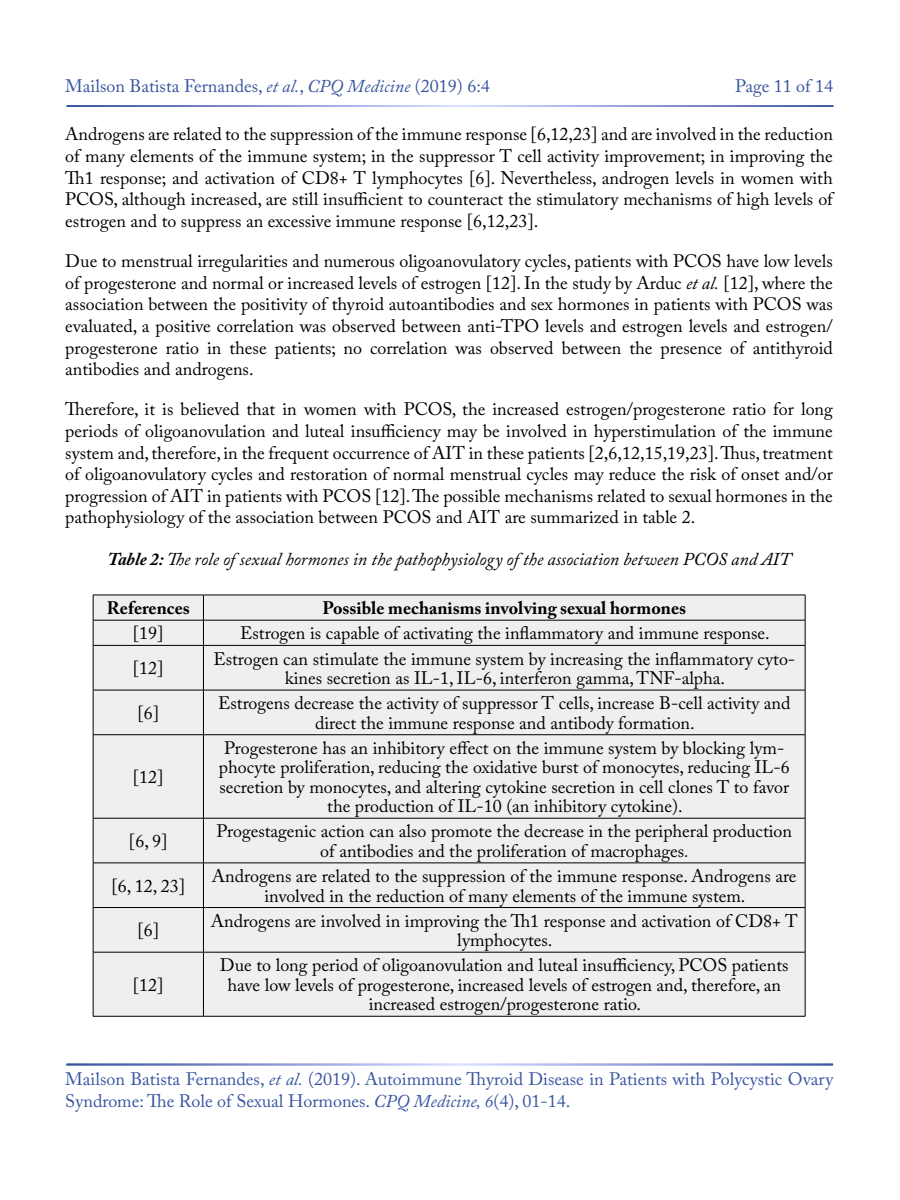
<style>
.page{position:relative;width:900px;height:1200px;background:#fff}
.page>*{position:absolute;margin:0;border:0;box-sizing:border-box;transform-origin:0 0}
.t1{font:18px/21.6px "Adobe Caslon Pro";color:#000;text-align:center}
.t2{font:18px/21.6px "Adobe Caslon Pro";color:#3955a0}
.t3{font:italic 18px "Adobe Caslon Pro";color:#000}
.t4{font:700 18px "Adobe Caslon Pro";color:#000}
.s1{font-style:italic}
.s2{font-weight:700}
.s3{font-family:"Calibri";font-size:16.5px}
</style>
<div class="page">
<div style="left:94px;top:596px;width:711px;height:420px;background:#efeff0"></div>
<hr style="left:93px;top:595px;width:110px;height:1px;background:#000">
<hr style="left:203px;top:595px;width:602px;height:1px;background:#000">
<hr style="left:93px;top:620px;width:110px;height:1px;background:#000">
<svg style="left:93px;top:595px;width:1px;height:50px"></svg>
<hr style="left:203px;top:620px;width:602px;height:1px;background:#000">
<svg style="left:203px;top:595px;width:1px;height:50px"></svg>
<svg style="left:805px;top:595px;width:1px;height:50px"></svg>
<hr style="left:93px;top:645px;width:110px;height:1px;background:#000">
<hr style="left:93px;top:646px;width:1px;height:44px;background:#000">
<hr style="left:203px;top:645px;width:602px;height:1px;background:#000">
<hr style="left:203px;top:646px;width:1px;height:44px;background:#000">
<hr style="left:805px;top:646px;width:1px;height:44px;background:#000">
<hr style="left:93px;top:690px;width:110px;height:1px;background:#000">
<hr style="left:93px;top:690px;width:1px;height:45px;background:#000">
<hr style="left:203px;top:690px;width:602px;height:1px;background:#000">
<hr style="left:203px;top:690px;width:1px;height:45px;background:#000">
<hr style="left:805px;top:690px;width:1px;height:45px;background:#000">
<hr style="left:93px;top:734px;width:110px;height:1px;background:#000">
<hr style="left:93px;top:735px;width:1px;height:83px;background:#000">
<hr style="left:203px;top:734px;width:602px;height:1px;background:#000">
<hr style="left:203px;top:735px;width:1px;height:83px;background:#000">
<hr style="left:805px;top:735px;width:1px;height:83px;background:#000">
<hr style="left:93px;top:818px;width:110px;height:1px;background:#000">
<hr style="left:93px;top:818px;width:1px;height:45px;background:#000">
<hr style="left:203px;top:818px;width:602px;height:1px;background:#000">
<hr style="left:203px;top:818px;width:1px;height:45px;background:#000">
<hr style="left:805px;top:818px;width:1px;height:45px;background:#000">
<hr style="left:93px;top:863px;width:110px;height:1px;background:#000">
<hr style="left:93px;top:863px;width:1px;height:44px;background:#000">
<hr style="left:203px;top:863px;width:602px;height:1px;background:#000">
<hr style="left:203px;top:863px;width:1px;height:44px;background:#000">
<hr style="left:805px;top:863px;width:1px;height:44px;background:#000">
<hr style="left:93px;top:907px;width:110px;height:1px;background:#000">
<hr style="left:93px;top:908px;width:1px;height:44px;background:#000">
<hr style="left:203px;top:907px;width:602px;height:1px;background:#000">
<hr style="left:203px;top:908px;width:1px;height:44px;background:#000">
<hr style="left:805px;top:908px;width:1px;height:44px;background:#000">
<hr style="left:93px;top:952px;width:110px;height:1px;background:#000">
<hr style="left:93px;top:952px;width:1px;height:64px;background:#000">
<hr style="left:203px;top:952px;width:602px;height:1px;background:#000">
<hr style="left:203px;top:952px;width:1px;height:64px;background:#000">
<hr style="left:805px;top:952px;width:1px;height:64px;background:#000">
<hr style="left:93px;top:1016px;width:110px;height:1px;background:#000">
<hr style="left:203px;top:1016px;width:602px;height:1px;background:#000">
<p class="t2" style="left:65px;top:75px;width:426px">Mailson Batista Fernandes, <span class="s1">et al.</span>, <span class="s1">CPQ Medicine</span> (2019) 6:4</p>
<p class="t2" style="left:735px;top:75px;width:100px">Page 11 of 14</p>
<p class="t1" style="left:65px;top:123px;width:769px;text-align:justify">Androgens are related to the suppression of the immune response [6,12,23] and are involved in the reduction of many elements of the immune system; in the suppressor T cell activity improvement; in improving the Th1 response; and activation of CD8+ T lymphocytes [6]. Nevertheless, androgen levels in women with PCOS, although increased, are still insufficient to counteract the stimulatory mechanisms of high levels of estrogen and to suppress an excessive immune response [6,12,23].</p>
<p class="t1" style="left:65px;top:250px;width:769px;text-align:justify">Due to menstrual irregularities and numerous oligoanovulatory cycles, patients with PCOS have low levels of progesterone and normal or increased levels of estrogen [12]. In the study by Arduc <span class="s1">et al.</span> [12], where the association between the positivity of thyroid autoantibodies and sex hormones in patients with PCOS was evaluated, a positive correlation was observed between anti-TPO levels and estrogen levels and estrogen/ progesterone ratio in these patients; no correlation was observed between the presence of antithyroid antibodies and androgens.</p>
<p class="t1" style="left:65px;top:398px;width:769px;text-align:justify">Therefore, it is believed that in women with PCOS, the increased estrogen/progesterone ratio for long periods of oligoanovulation and luteal insufficiency may be involved in hyperstimulation of the immune system and, therefore, in the frequent occurrence of AIT in these patients [2,6,12,15,19,23]. Thus, treatment of oligoanovulatory cycles and restoration of normal menstrual cycles may reduce the risk of onset and/or progression of AIT in patients with PCOS [12]. The possible mechanisms related to sexual hormones in the pathophysiology of the association between PCOS and AIT are summarized in table 2.</p>
<p class="t3" style="left:108px;top:548px;width:685px"><span class="s2">Table 2:</span> The role of sexual hormones in the pathophysiology of the association between PCOS and AIT</p>
<p class="t4" style="left:107px;top:597px;width:85px">References</p>
<p class="t4" style="left:322px;top:597px;width:365px">Possible mechanisms involving sexual hormones</p>
<p class="t1" style="left:133px;top:622px;width:32px">[19]</p>
<p class="t1" style="left:240px;top:622px;width:531px">Estrogen is capable of activating the inflammatory and immune response.</p>
<p class="t1" style="left:133px;top:657px;width:32px">[12]</p>
<p class="t1" style="left:213px;top:649px;width:583px;line-height:19.4px">Estrogen can stimulate the immune system by increasing the inflammatory cyto&shy;kines secretion as IL-1, IL-6, interferon gamma, TNF-alpha.</p>
<p class="t1" style="left:137px;top:702px;width:23px">[6]</p>
<p class="t1" style="left:218px;top:693px;width:574px;line-height:19.4px">Estrogens decrease the activity of suppressor T cells, increase B-cell activity and direct the immune response and antibody formation.</p>
<p class="t1" style="left:133px;top:766px;width:32px">[12]</p>
<p class="t1" style="left:219px;top:738px;width:572px;line-height:19.4px">Progesterone has an inhibitory effect on the immune system by blocking lym&shy;phocyte proliferation, reducing the oxidative burst of monocytes, reducing IL-6 secretion by monocytes, and altering cytokine secretion in cell clones T to favor the production of IL-10 (an inhibitory cytokine).</p>
<p class="t1" style="left:129px;top:830px;width:40px">[6, 9]</p>
<p class="t1" style="left:217px;top:822px;width:577px;line-height:19.4px">Progestagenic action can also promote the decrease in the peripheral production of antibodies and the proliferation of macrophages<span class="s3">.</span></p>
<p class="t1" style="left:112px;top:875px;width:75px">[6, 12, 23]</p>
<p class="t1" style="left:212px;top:866px;width:586px;line-height:19.4px">Androgens are related to the suppression of the immune response. Androgens are involved in the reduction of many elements of the immune system.</p>
<p class="t1" style="left:137px;top:919px;width:23px">[6]</p>
<p class="t1" style="left:211px;top:911px;width:588px;line-height:19.4px">Androgens are involved in improving the Th1 response and activation of CD8+ T lymphocytes.</p>
<p class="t1" style="left:133px;top:974px;width:32px">[12]</p>
<p class="t1" style="left:220px;top:956px;width:570px;line-height:19.4px">Due to long period of oligoanovulation and luteal insufficiency, PCOS patients have low levels of progesterone, increased levels of estrogen and, therefore, an increased estrogen/progesterone ratio.</p>
<p class="t2" style="left:65px;top:1068px;width:769px">Mailson Batista Fernandes, <span class="s1">et al.</span> (2019). Autoimmune Thyroid Disease in Patients with Polycystic Ovary<br>Syndrome: The Role of Sexual Hormones. <span class="s1">CPQ Medicine, 6</span>(4), 01-14.</p>
</div>
